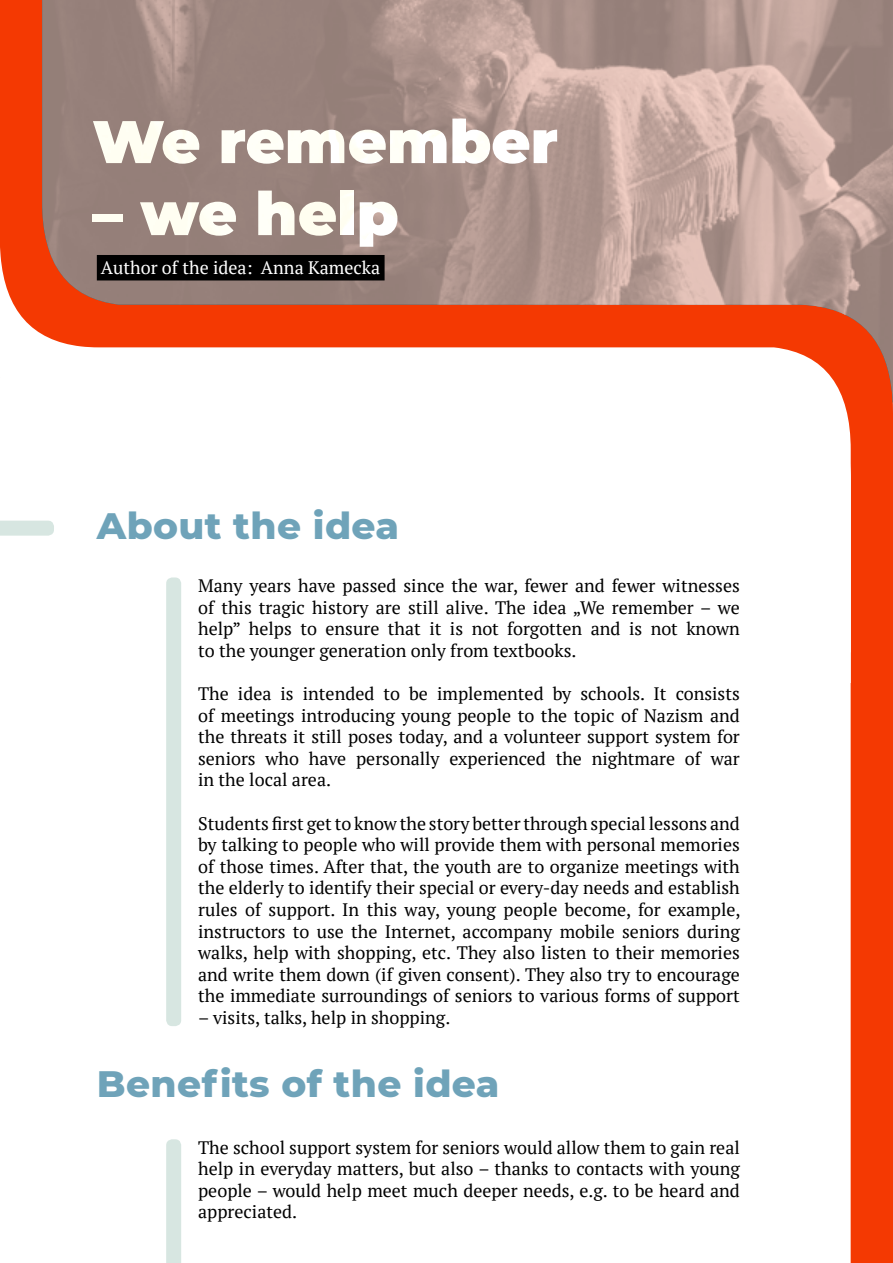
<style>
.page{position:relative;width:893px;height:1263px;background:#f43902}
.page>*{position:absolute;margin:0;border:0;box-sizing:border-box;transform-origin:0 0}
.t1{font:900 60px "Montserrat";color:#fff}
.t2{font:800 37.5px "Montserrat";letter-spacing:.01em;color:#6fa3b9}
.t3{font:18px/21.6px "PT Serif";color:#000;text-align:justify}
.t4{font:18px "PT Serif";color:#fff}
</style>
<div class="page">
<div style="left:0;top:683px;width:851px;height:580px;background:#fff"></div>
<div style="left:0;top:652px;width:851px;height:31px;background:#fff"></div>
<div style="left:0;top:248px;width:851px;height:404px;background:#fff"></div>
<div style="left:166px;top:577px;width:15px;height:449px;background:#d7e6e1;border-radius:6px"></div>
<div style="left:166px;top:1139px;width:15px;height:124px;background:#d7e6e1"></div>
<svg style="left:0;top:521px;width:54px;height:15px"></svg>
<svg style="left:42px;top:0;width:851px;height:413px;background:#bf978b"></svg>
<div style="left:97px;top:255px;width:288px;height:25px;background:#000"></div>
<h1 class="t1" style="left:92px;top:97px;width:467px">We remember</h1>
<h1 class="t1" style="left:92px;top:169px;width:308px">– we help</h1>
<p class="t4" style="left:101px;top:256px;width:281px">Author of the idea: Anna Kamecka</p>
<h2 class="t2" style="left:97px;top:498px;width:304px">About the idea</h2>
<p class="t3" style="left:198px;top:575px;width:543px">Many years have passed since the war, fewer and fewer witnesses of this tragic history are still alive. The idea „We remember – we help” helps to ensure that it is not forgotten and is not known to the younger generation only from textbooks.</p>
<p class="t3" style="left:198px;top:683px;width:543px">The idea is intended to be implemented by schools. It consists of meetings introducing young people to the topic of Nazism and the threats it still poses today, and a volunteer support system for seniors who have personally experienced the nightmare of war in the local area.</p>
<p class="t3" style="left:198px;top:812px;width:544px">Students first get to know the story better through special lessons and by talking to people who will provide them with personal memories of those times. After that, the youth are to organize meetings with the elderly to identify their special or every-day needs and establish rules of support. In this way, young people become, for example, instructors to use the Internet, accompany mobile seniors during walks, help with shopping, etc. They also listen to their memories and write them down (if given consent). They also try to encourage the immediate surroundings of seniors to various forms of support</p>
<p class="t3" style="left:198px;top:1007px;width:254px">– visits, talks, help in shopping.</p>
<h2 class="t2" style="left:97px;top:1056px;width:404px">Benefits of the idea</h2>
<p class="t3" style="left:198px;top:1136px;width:543px">The school support system for seniors would allow them to gain real help in everyday matters, but also – thanks to contacts with young people – would help meet much deeper needs, e.g. to be heard and appreciated.</p>
</div>
